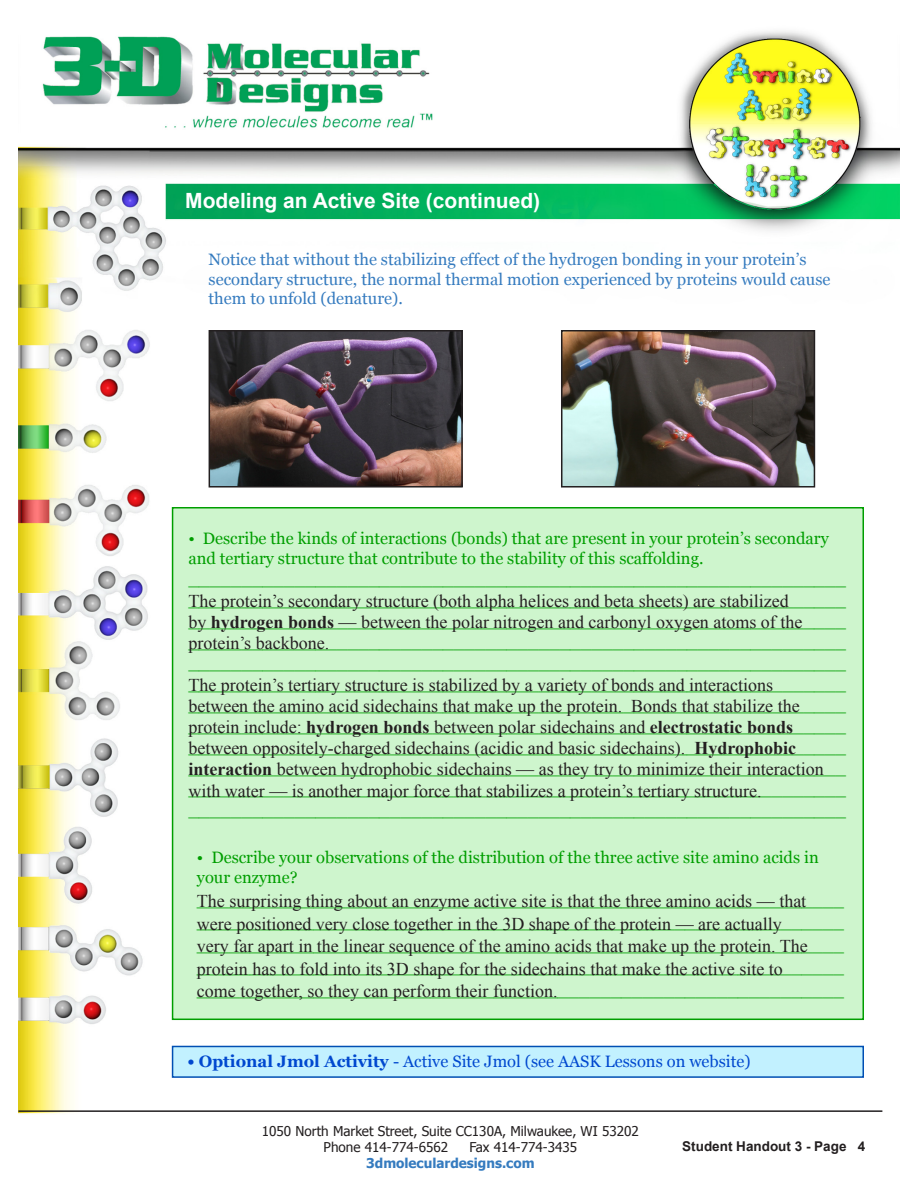
<style>
.page{position:relative;width:918px;height:1188px;background:#fff}
.page>*{position:absolute;margin:0;border:0;box-sizing:border-box;transform-origin:0 0}
.White_Headin{font:700 21px "Arial";color:#fff}
.t1{font:18px/21.1px "Times New Roman";color:#231f20}
.Green_Questions{font:16.5px/21px "Georgia";color:#009e00;text-align:justify}
.BODY{font:16.5px/19.8px "Georgia";color:#357bbf}
.blubox{font:16.5px "Georgia";color:#0048cf}
.t2{font:13.5px/16.2px "Tahoma";color:#231f20}
.t3{font:700 13.5px "Tahoma";color:#357bbf}
.t4{font:700 13.5px "Arial";color:#231f20}
.s1{font-weight:700}
</style>
<div class="page">
<img style="left:18px;top:31px;width:882px;height:1083px">
<hr style="left:18px;top:1110px;width:864px;height:2px;background:#231f20">
<div style="left:172px;top:507px;width:692px;height:513px;background:#cef5cd;border:2px solid #009e00"></div>
<div style="left:172px;top:1046px;width:692px;height:32px;background:#c2f1ff;border:2px solid #004fb3"></div>
<img style="left:212px;top:333px;width:248px;height:152px">
<div style="left:209px;top:330px;width:254px;height:158px;border:2px solid #231f20"></div>
<img style="left:564px;top:333px;width:248px;height:152px">
<div style="left:561px;top:330px;width:254px;height:158px;border:2px solid #231f20"></div>
<p class="White_Headin" style="left:185px;top:187px;width:357px">Modeling an Active Site (continued)</p>
<p class="BODY" style="left:209px;top:250px;width:623px">Notice that without the stabilizing effect of the hydrogen bonding in your protein’s secondary structure, the normal thermal motion experienced by proteins would cause them to unfold (denature).</p>
<p class="Green_Questions" style="left:188px;top:529px;width:642px;line-height:19.8px">• Describe the kinds of interactions (bonds) that are present in your protein’s secondary and tertiary structure that contribute to the stability of this scaffolding.</p>
<p class="Green_Questions" style="left:188px;top:569px;width:659px">______________________________________________________________ ______________________________________________________________ ______________________________________________________________ ______________________________________________________________ ______________________________________________________________ ______________________________________________________________ ______________________________________________________________ ______________________________________________________________</p>
<p class="Green_Questions" style="left:188px;top:737px;width:659px">______________________________________________________________ ______________________________________________________________ ______________________________________________________________ ______________________________________________________________</p>
<p class="Green_Questions" style="left:197px;top:848px;width:623px;line-height:19.8px">• Describe your observations of the distribution of the three active site amino acids in your enzyme?</p>
<p class="Green_Questions" style="left:197px;top:889px;width:649px;line-height:22.5px">_____________________________________________________________ _____________________________________________________________ _____________________________________________________________ _____________________________________________________________ _____________________________________________________________</p>
<p class="t1" style="left:188px;top:590px;width:616px">The protein’s secondary structure (both alpha helices and beta sheets) are stabilized by <span class="s1">hydrogen bonds</span> — between the polar nitrogen and carbonyl oxygen atoms of the protein’s backbone.</p>
<p class="t1" style="left:188px;top:674px;width:637px">The protein’s tertiary structure is stabilized by a variety of bonds and interactions between the amino acid sidechains that make up the protein. Bonds that stabilize the protein include: <span class="s1">hydrogen bonds</span> between polar sidechains and <span class="s1">electrostatic bonds </span>between oppositely-charged sidechains (acidic and basic sidechains). <span class="s1">Hydrophobic interaction</span> between hydrophobic sidechains — as they try to minimize their interaction with water — is another major force that stabilizes a protein’s tertiary structure.</p>
<p class="t1" style="left:197px;top:890px;width:612px;line-height:22.5px">The surprising thing about an enzyme active site is that the three amino acids — that were positioned very close together in the 3D shape of the protein — are actually very far apart in the linear sequence of the amino acids that make up the protein. The protein has to fold into its 3D shape for the sidechains that make the active site to come together, so they can perform their function.</p>
<p class="blubox" style="left:187px;top:1051px;width:565px"><span class="s1">• Optional Jmol Activity</span> - Active Site Jmol (see AASK Lessons on website)</p>
<p class="t2" style="left:324px;top:1122px;width:317px;text-indent:-62px">1050 North Market Street, Suite CC130A, Milwaukee, WI 53202<br>Phone 414-774-6562</p>
<p class="t2" style="left:469px;top:1138px;width:109px">Fax 414-774-3435</p>
<p class="t3" style="left:366px;top:1154px;width:170px">3dmoleculardesigns.com</p>
<p class="t4" style="left:682px;top:1137px;width:185px">Student Handout 3 - Page 4</p>
</div>
